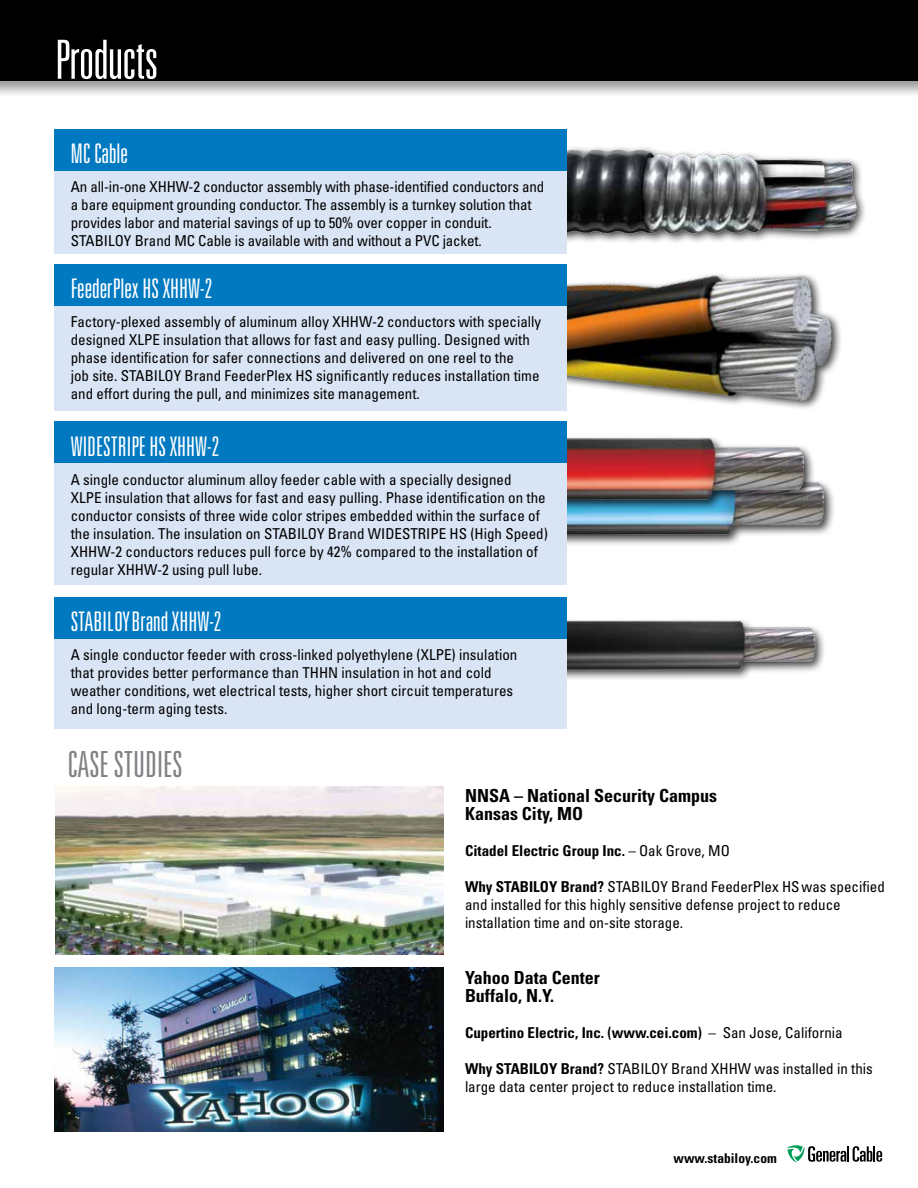
<style>
.page{position:relative;width:918px;height:1188px;background:#fff}
.page>*{position:absolute;margin:0;border:0;box-sizing:border-box;transform-origin:0 0}
.t1{font:300 ultra-condensed 54px "Univers";letter-spacing:-.01em;color:#fff}
.t2{font:300 ultra-condensed 36px "Univers";color:#808285}
.t3{font:300 ultra-condensed 27px "Univers";color:#fff}
.t4{font:700 condensed 18px/18px "Univers";color:#000}
.t5{font:condensed 15px/18px "Univers";color:#000}
.t6{font:700 condensed 15px "Univers";color:#000}
.t7{font:700 condensed 13.5px "Univers";color:#000}
.s1{font-weight:400}
.s2{font-weight:700}
</style>
<div class="page">
<img style="left:567px;top:147px;width:298px;height:261px">
<img style="left:567px;top:483px;width:267px;height:62px">
<img style="left:394px;top:408px;width:429px;height:123px">
<img style="left:567px;top:620px;width:257px;height:59px">
<div style="left:0;top:0;width:918px;height:98px;background:#000;opacity:.4"></div>
<div style="left:0;top:0;width:918px;height:81px;background:#000"></div>
<img style="left:55px;top:786px;width:389px;height:168px">
<img style="left:54px;top:968px;width:389px;height:164px">
<div style="left:54px;top:164px;width:513px;height:90px;background:#d9e4f4"></div>
<div style="left:54px;top:129px;width:513px;height:41px;background:#0079c1"></div>
<div style="left:54px;top:299px;width:513px;height:112px;background:#d9e4f4"></div>
<div style="left:54px;top:264px;width:513px;height:41px;background:#0079c1"></div>
<div style="left:54px;top:457px;width:513px;height:128px;background:#d9e4f4"></div>
<div style="left:54px;top:422px;width:513px;height:41px;background:#0079c1"></div>
<div style="left:54px;top:632px;width:513px;height:97px;background:#d9e4f4"></div>
<div style="left:54px;top:597px;width:513px;height:41px;background:#0079c1"></div>
<svg style="left:787px;top:1145px;width:95px;height:17px"></svg>
<h1 class="t1" style="left:55px;top:32px;width:105px">Products</h1>
<h3 class="t3" style="left:71px;top:140px;width:59px">MC Cable</h3>
<p class="t5" style="left:71px;top:177px;width:475px">An all-in-one XHHW-2 conductor assembly with phase-identified conductors and a bare equipment grounding conductor. The assembly is a turnkey solution that provides labor and material savings of up to 50% over copper in conduit.<br>STABILOY Brand MC Cable is available with and without a PVC jacket.</p>
<h3 class="t3" style="left:71px;top:274px;width:143px">FeederPlex HS XHHW-2</h3>
<p class="t5" style="left:71px;top:312px;width:472px">Factory-plexed assembly of aluminum alloy XHHW-2 conductors with specially designed XLPE insulation that allows for fast and easy pulling. Designed with phase identification for safer connections and delivered on one reel to the<br>job site. STABILOY Brand FeederPlex HS significantly reduces installation time and effort during the pull, and minimizes site management.</p>
<h3 class="t3" style="left:71px;top:432px;width:150px">WIDESTRIPE HS XHHW-2</h3>
<p class="t5" style="left:71px;top:470px;width:479px">A single conductor aluminum alloy feeder cable with a specially designed<br>XLPE insulation that allows for fast and easy pulling. Phase identification on the conductor consists of three wide color stripes embedded within the surface of the insulation. The insulation on STABILOY Brand WIDESTRIPE HS (High Speed)<br>XHHW-2 conductors reduces pull force by 42% compared to the installation of regular XHHW-2 using pull lube.</p>
<h3 class="t3" style="left:71px;top:608px;width:152px">STABILOYBrand XHHW-2</h3>
<p class="t5" style="left:71px;top:645px;width:448px">A single conductor feeder with cross-linked polyethylene (XLPE) insulation that provides better performance than THHN insulation in hot and cold weather conditions, wet electrical tests, higher short circuit temperatures and long-term aging tests.</p>
<h2 class="t2" style="left:68px;top:746px;width:117px">CASE STUDIES</h2>
<p class="t4" style="left:465px;top:786px;width:254px">NNSA – National Security Campus<br>Kansas City, MO</p>
<p class="t6" style="left:465px;top:841px;width:266px">Citadel Electric Group Inc. <span class="s1">– Oak Grove, MO</span></p>
<p class="t5" style="left:465px;top:877px;width:421px"><span class="s2">Why STABILOY Brand?</span> STABILOY Brand FeederPlex HSwas specified and installed for this highly sensitive defense project to reduce installation time and on-site storage.</p>
<p class="t4" style="left:465px;top:968px;width:136px">Yahoo Data Center<br>Buffalo, N.Y.</p>
<p class="t6" style="left:465px;top:1023px;width:379px">Cupertino Electric, Inc. (www.cei.com) <span class="s1">– San Jose, California</span></p>
<p class="t5" style="left:465px;top:1059px;width:409px"><span class="s2">Why STABILOY Brand?</span> STABILOY Brand XHHW was installed in this large data center project to reduce installation time.</p>
<p class="t7" style="left:674px;top:1149px;width:105px">www.stabiloy.com</p>
</div>
